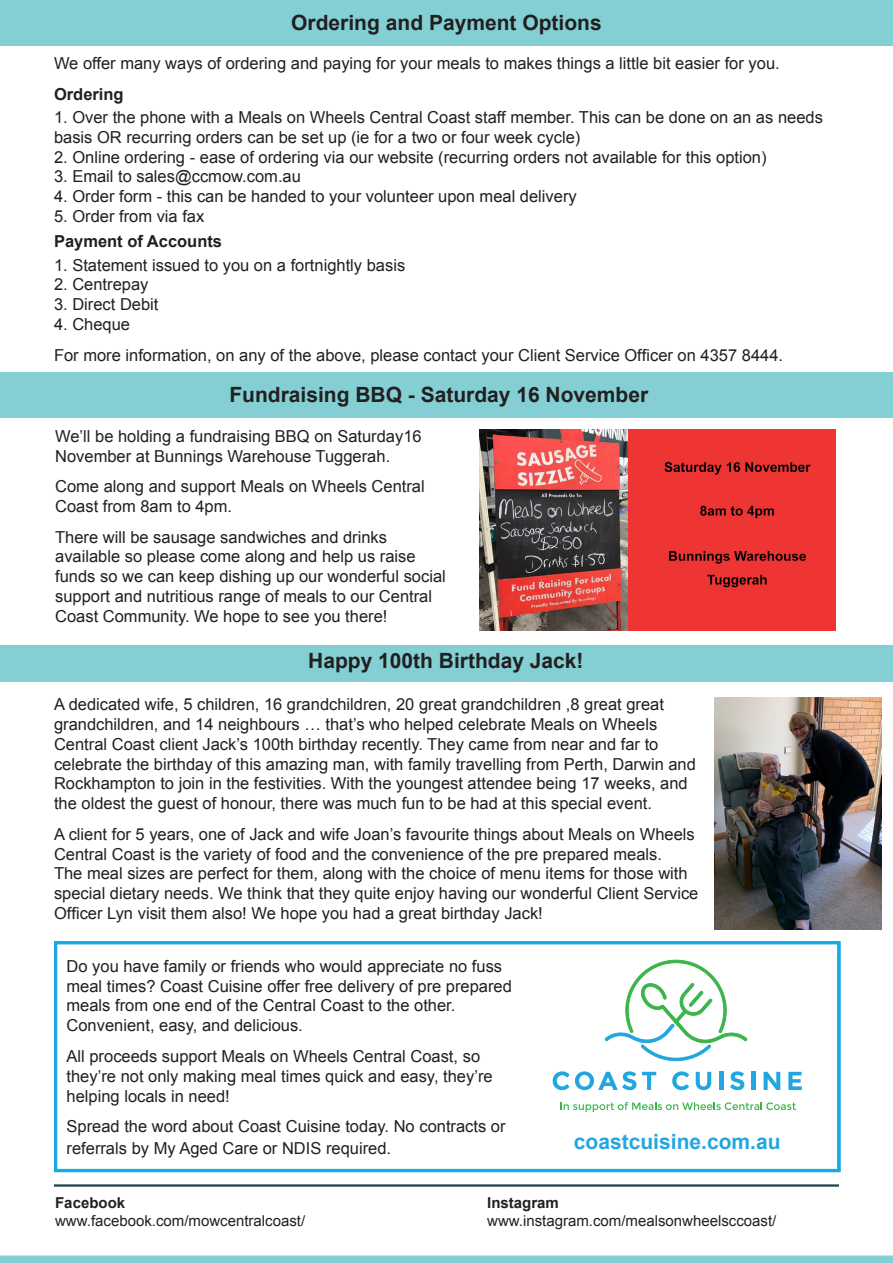
<style>
.page{position:relative;width:893px;height:1263px;background:#fff}
.page>*{position:absolute;margin:0;border:0;box-sizing:border-box;transform-origin:0 0}
.t1{font:700 21px "Arial";color:#231f20}
.t2{font:700 21px "Arial";color:#24a6df}
.t3{font:16.5px/19.8px "Arial";color:#231f20}
.t4{font:700 16.5px "Arial";color:#231f20}
.t5{font:15px "Arial";color:#231f20}
.t6{font:700 15px "Arial";color:#231f20}
.s1{font-weight:700}
</style>
<div class="page">
<div style="left:0;top:645px;width:893px;height:36px;background:#83cfd4"></div>
<div style="left:0;top:373px;width:893px;height:45px;background:#83cfd4"></div>
<div style="left:0;top:0;width:893px;height:45px;background:#83d0d4"></div>
<hr style="left:54px;top:1185px;width:785px;height:1px;background:#231f20">
<hr style="left:54px;top:1186px;width:785px;height:1px;background:#231f20">
<svg style="left:54px;top:941px;width:787px;height:232px"></svg>
<div style="left:56px;top:943px;width:782px;height:226px;border:1px solid #24a6df"></div>
<svg style="left:553px;top:960px;width:249px;height:152px"></svg>
<svg style="left:0;top:1255px;width:893px;height:8px;background:#8ad2d6"></svg>
<img style="left:715px;top:697px;width:167px;height:232px">
<img style="left:479px;top:430px;width:357px;height:201px">
<p class="t1" style="left:291px;top:8px;width:312px">Ordering and Payment Options</p>
<p class="t3" style="left:54px;top:53px;width:727px">We offer many ways of ordering and paying for your meals to makes things a little bit easier for you.</p>
<p class="t4" style="left:54px;top:83px;width:71px">Ordering</p>
<p class="t3" style="left:54px;top:107px;width:770px">1. Over the phone with a Meals on Wheels Central Coast staff member. This can be done on an as needs basis OR recurring orders can be set up (ie for a two or four week cycle)</p>
<p class="t3" style="left:54px;top:147px;width:714px">2. Online ordering - ease of ordering via our website (recurring orders not available for this option)</p>
<p class="t3" style="left:54px;top:167px;width:248px">3. Email to sales@ccmow.com.au</p>
<p class="t3" style="left:54px;top:187px;width:524px">4. Order form - this can be handed to your volunteer upon meal delivery</p>
<p class="t3" style="left:54px;top:204px;width:170px;line-height:25.2px">5. Order from via fax<br><span class="s1">Payment of Accounts</span></p>
<p class="t3" style="left:54px;top:255px;width:353px">1. Statement issued to you on a fortnightly basis</p>
<p class="t3" style="left:54px;top:275px;width:96px">2. Centrepay</p>
<p class="t3" style="left:54px;top:295px;width:106px">3. Direct Debit</p>
<p class="t3" style="left:54px;top:314px;width:78px">4. Cheque</p>
<p class="t3" style="left:54px;top:345px;width:731px">For more information, on any of the above, please contact your Client Service Officer on 4357 8444.</p>
<p class="t1" style="left:229px;top:381px;width:420px">Fundraising BBQ - Saturday 16 November</p>
<p class="t3" style="left:55px;top:426px;width:368px">We’ll be holding a fundraising BBQ on Saturday16<br>November at Bunnings Warehouse Tuggerah.</p>
<p class="t3" style="left:55px;top:477px;width:371px">Come along and support Meals on Wheels Central<br>Coast from 8am to 4pm.</p>
<p class="t3" style="left:55px;top:527px;width:392px">There will be sausage sandwiches and drinks available so please come along and help us raise funds so we can keep dishing up our wonderful social support and nutritious range of meals to our Central Coast Community. We hope to see you there!</p>
<p class="t1" style="left:308px;top:647px;width:277px">Happy 100th Birthday Jack!</p>
<p class="t3" style="left:54px;top:695px;width:643px">A dedicated wife, 5 children, 16 grandchildren, 20 great grandchildren ,8 great great grandchildren, and 14 neighbours … that’s who helped celebrate Meals on Wheels Central Coast client Jack’s 100th birthday recently. They came from near and far to celebrate the birthday of this amazing man, with family travelling from Perth, Darwin and Rockhampton to join in the festivities. With the youngest attendee being 17 weeks, and the oldest the guest of honour, there was much fun to be had at this special event.</p>
<p class="t3" style="left:54px;top:824px;width:646px">A client for 5 years, one of Jack and wife Joan’s favourite things about Meals on Wheels Central Coast is the variety of food and the convenience of the pre prepared meals.<br>The meal sizes are perfect for them, along with the choice of menu items for those with special dietary needs. We think that they quite enjoy having our wonderful Client Service Officer Lyn visit them also! We hope you had a great birthday Jack!</p>
<p class="t3" style="left:67px;top:956px;width:447px">Do you have family or friends who would appreciate no fuss meal times? Coast Cuisine offer free delivery of pre prepared meals from one end of the Central Coast to the other.<br>Convenient, easy, and delicious.</p>
<p class="t3" style="left:67px;top:1046px;width:428px">All proceeds support Meals on Wheels Central Coast, so they’re not only making meal times quick and easy, they’re helping locals in need!</p>
<p class="t3" style="left:67px;top:1116px;width:441px;line-height:21.6px">Spread the word about Coast Cuisine today. No contracts or referrals by My Aged Care or NDIS required.</p>
<p class="t2" style="left:574px;top:1127px;width:208px">coastcuisine.com.au</p>
<p class="t6" style="left:55px;top:1193px;width:72px">Facebook</p>
<p class="t6" style="left:487px;top:1193px;width:73px">Instagram</p>
<p class="t5" style="left:55px;top:1211px;width:252px">www.facebook.com/mowcentralcoast/</p>
<p class="t5" style="left:487px;top:1211px;width:291px">www.instagram.com/mealsonwheelsccoast/</p>
</div>
